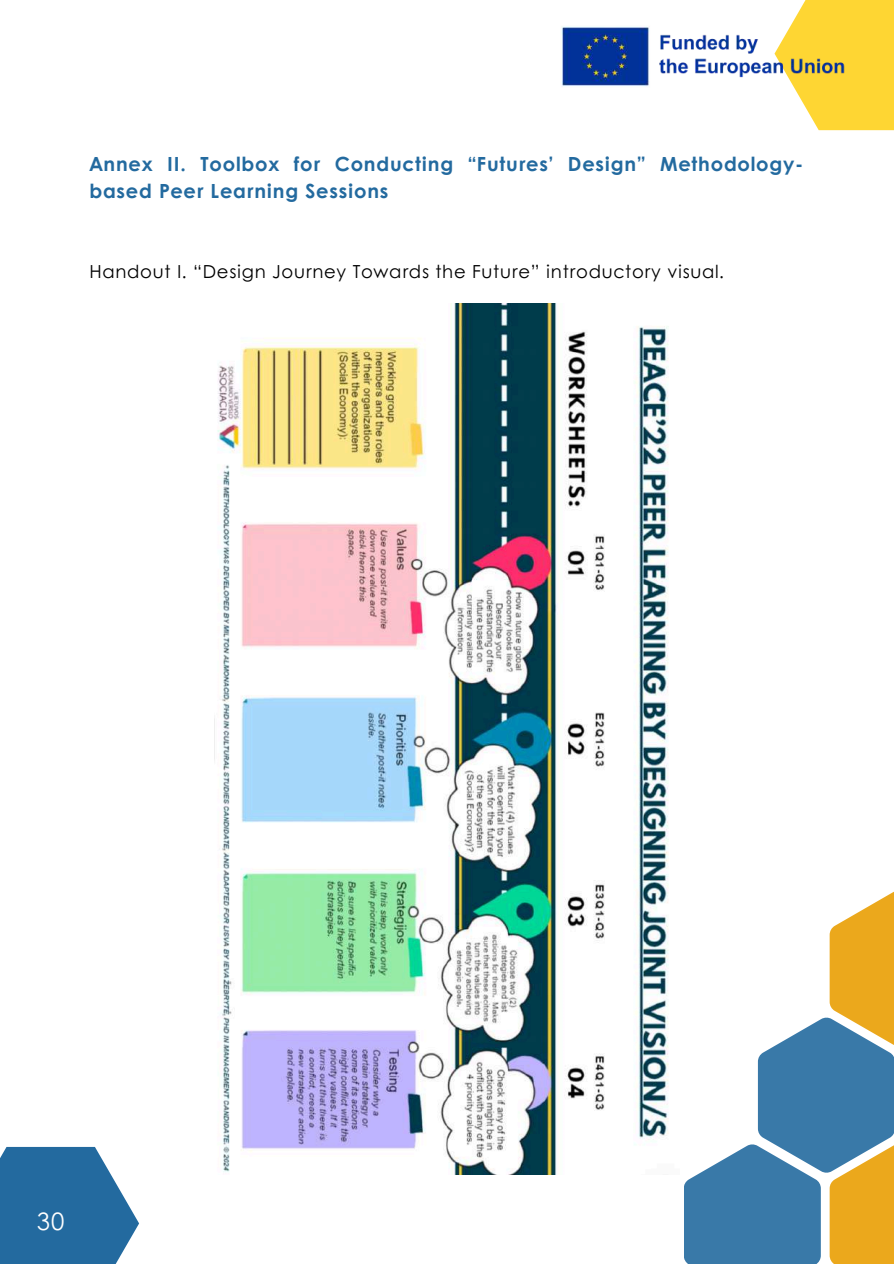
<style>
.page{position:relative;width:894px;height:1264px;background:#fff}
.page>*{position:absolute;margin:0;border:0;box-sizing:border-box;transform-origin:0 0}
.t1{font:24px "Century Gothic";color:#fff}
.t2{font:700 19.5px/27px "Century Gothic";letter-spacing:.04em;color:#236a9f}
.t3{font:18px "Century Gothic";letter-spacing:.04em;color:#000}
</style>
<div class="page">
<svg style="left:684px;top:892px;width:209px;height:371px"></svg>
<svg style="left:792px;top:0;width:101px;height:130px;background:#fed944"></svg>
<img style="left:561px;top:23px;width:294px;height:67px">
<svg style="left:0;top:1146px;width:139px;height:117px;background:#427fac"></svg>
<img style="left:214px;top:303px;width:455px;height:871px">
<p class="t2" style="left:89px;top:150px;width:715px">Annex II. Toolbox for Conducting “Futures’ Design” Methodology&shy;based Peer Learning Sessions</p>
<p class="t3" style="left:89px;top:258px;width:636px">Handout I. “Design Journey Towards the Future” introductory visual.</p>
<p class="t1" style="left:37px;top:1202px;width:29px">30</p>
</div>
